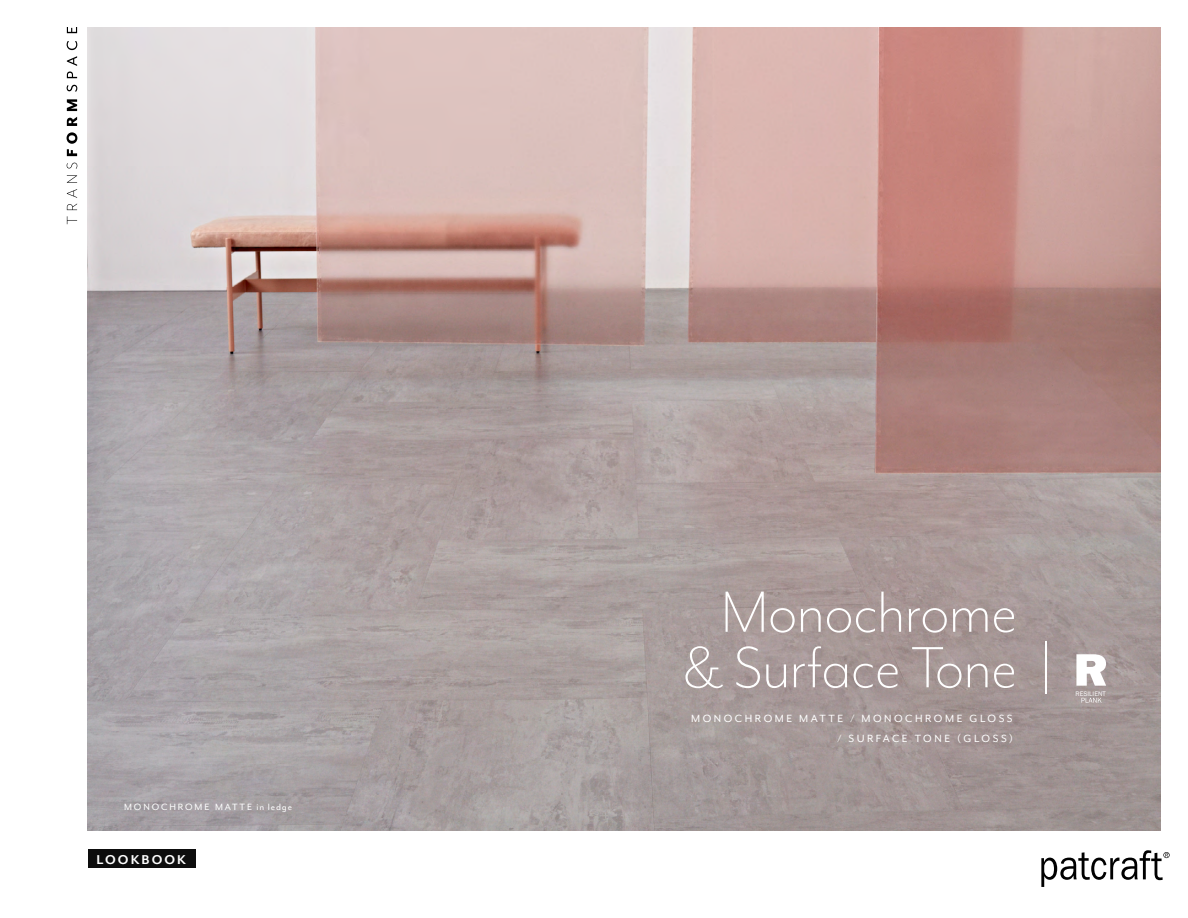
<style>
.page{position:relative;width:1188px;height:918px;background:#fff}
.page>*{position:absolute;margin:0;border:0;box-sizing:border-box;transform-origin:0 0}
.t1{font:300 66.9px/55.5px "Mr Eaves Mod OT";letter-spacing:-.01em;color:#fff;text-align:center}
.t2{font:700 14.7px "Mr Eaves Mod OT";letter-spacing:.14em;color:#fff}
.t3{font:12px/19.5px "Mr Eaves Mod OT";letter-spacing:.21em;color:#fff;text-align:right}
.t4{font:10.5px "Mr Eaves Mod OT";letter-spacing:.18em;color:#fff}
.t5{font:6.6px "ITC Franklin Gothic Std";color:#fff}
</style>
<div class="page">
<img style="left:88px;top:27px;width:1073px;height:803px">
<svg style="left:1041px;top:850px;width:129px;height:37px"></svg>
<div style="left:88px;top:850px;width:108px;height:18px;background:#0d0d0d"></div>
<svg style="left:67px;top:216px;width:10px;height:8px"></svg>
<svg style="left:67px;top:204px;width:10px;height:6px"></svg>
<svg style="left:67px;top:189px;width:10px;height:9px"></svg>
<svg style="left:67px;top:175px;width:10px;height:8px"></svg>
<svg style="left:67px;top:163px;width:10px;height:6px"></svg>
<svg style="left:67px;top:132px;width:10px;height:24px"></svg>
<svg style="left:67px;top:117px;width:10px;height:9px"></svg>
<svg style="left:67px;top:99px;width:10px;height:12px"></svg>
<svg style="left:67px;top:85px;width:10px;height:7px"></svg>
<svg style="left:67px;top:72px;width:10px;height:6px"></svg>
<svg style="left:67px;top:56px;width:10px;height:10px"></svg>
<svg style="left:67px;top:41px;width:10px;height:9px"></svg>
<svg style="left:67px;top:27px;width:10px;height:6px"></svg>
<svg style="left:1076px;top:654px;width:30px;height:32px"></svg>
<svg style="left:1081px;top:698px;width:21px;height:5px"></svg>
<p class="t4" style="left:124px;top:801px;width:169px">MONOCHROME MATTE in ledge</p>
<p class="t2" style="left:96px;top:851px;width:91px">LOOKBOOK</p>
<h1 class="t1" style="left:682px;top:585px;width:372px">Monochrome<br>&amp; Surface Tone |</h1>
<p class="t3" style="left:691px;top:709px;width:324px">MONOCHROME MATTE / MONOCHROME GLOSS / SURFACE TONE (GLOSS)</p>
<p class="t5" style="left:1076px;top:690px;width:32px">RESILIENT</p>
</div>
